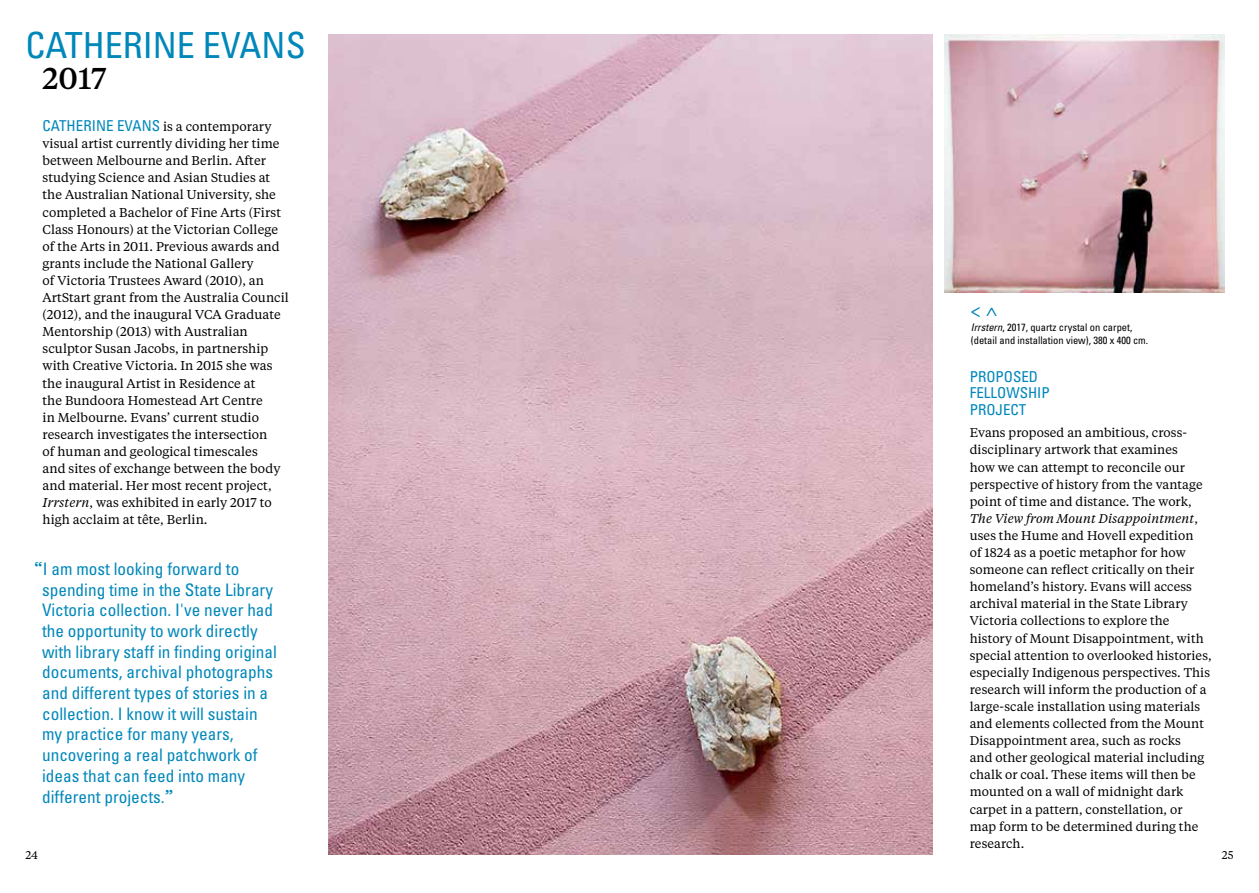
<style>
.page{position:relative;width:1259px;height:893px;background:#fff}
.page>*{position:absolute;margin:0;border:0;box-sizing:border-box;transform-origin:0 0}
.t1{font:condensed 36px "Univers";color:#0087ba}
.t2{font:500 30px "Tiempos Text";color:#000}
.t3{font:condensed 19.5px "Univers";color:#0087ba}
.t4{font:condensed 17.25px/20.7px "Univers";color:#0087ba}
.t5{font:condensed 15px/16.5px "Univers";color:#0087ba}
.t6{font:12.75px/17.1px "Tiempos Text";letter-spacing:.005em;color:#000}
.t7{font:12.6px/17.1px "Tiempos Text";letter-spacing:.005em;color:#000}
.t8{font:11.25px "Tiempos Text";color:#000}
.t9{font:condensed 10.5px/13.5px "Univers";color:#000}
.s1{font-family:"Univers";font-stretch:condensed;font-size:15px;color:#0087ba}
.s2{font-style:italic}
.s3{font-family:"Tiempos Text";font-weight:500;font-stretch:normal}
</style>
<div class="page">
<img style="left:328px;top:34px;width:604px;height:821px">
<img style="left:944px;top:34px;width:281px;height:258px">
<h1 class="t1" style="left:26px;top:22px;width:282px">CATHERINE EVANS</h1>
<h2 class="t2" style="left:43px;top:58px;width:65px">2017</h2>
<p class="t6" style="left:43px;top:117px;width:248px"><span class="s1">CATHERINE EVANS</span> is a contemporary visual artist currently dividing her time between Melbourne and Berlin. After studying Science and Asian Studies at the Australian National University, she completed a Bachelor of Fine Arts (First Class Honours) at the Victorian College of the Arts in 2011. Previous awards and grants include the National Gallery<br>of Victoria Trustees Award (2010), an ArtStart grant from the Australia Council (2012), and the inaugural VCA Graduate Mentorship (2013) with Australian sculptor Susan Jacobs, in partnership with Creative Victoria. In 2015 she was the inaugural Artist in Residence at<br>the Bundoora Homestead Art Centre<br>in Melbourne. Evans’ current studio research investigates the intersection<br>of human and geological timescales<br>and sites of exchange between the body and material. Her most recent project, <span class="s2">Irrstern</span>, was exhibited in early 2017 to high acclaim at tête, Berlin.</p>
<p class="t4" style="left:42px;top:558px;width:236px;text-indent:-8px"><span class="s3">“</span>I am most looking forward to spending time in the State Library<br>Victoria collection. I've never had the opportunity to work directly with library staff in finding original documents, archival photographs and different types of stories in a collection. I know it will sustain my practice for many years, uncovering a real patchwork of ideas that can feed into many different projects.<span class="s3">”</span></p>
<h3 class="t3" style="left:971px;top:298px;width:11px">&lt;</h3>
<p class="t9" style="left:971px;top:320px;width:179px"><span class="s2">Irrstern</span>, 2017, quartz crystal on carpet, (detail and installation view), 380 x 400 cm.</p>
<h3 class="t3" style="left:1006px;top:307px;width:11px;rotate:90deg">&lt;</h3>
<p class="t5" style="left:969px;top:368px;width:81px">PROPOSED<br>FELLOWSHIP<br>PROJECT</p>
<p class="t7" style="left:969px;top:424px;width:243px">Evans proposed an ambitious, cross&shy;disciplinary artwork that examines<br>how we can attempt to reconcile our perspective of history from the vantage point of time and distance. The work, <span class="s2">The View from Mount Disappointment</span>, uses the Hume and Hovell expedition<br>of 1824 as a poetic metaphor for how someone can reflect critically on their homeland’s history. Evans will access archival material in the State Library Victoria collections to explore the history of Mount Disappointment, with special attention to overlooked histories, especially Indigenous perspectives. This research will inform the production of a large-scale installation using materials and elements collected from the Mount Disappointment area, such as rocks<br>and other geological material including chalk or coal. These items will then be mounted on a wall of midnight dark carpet in a pattern, constellation, or map form to be determined during the research.</p>
<p class="t8" style="left:26px;top:847px;width:14px">24</p>
<p class="t8" style="left:1221px;top:847px;width:13px">25</p>
</div>
